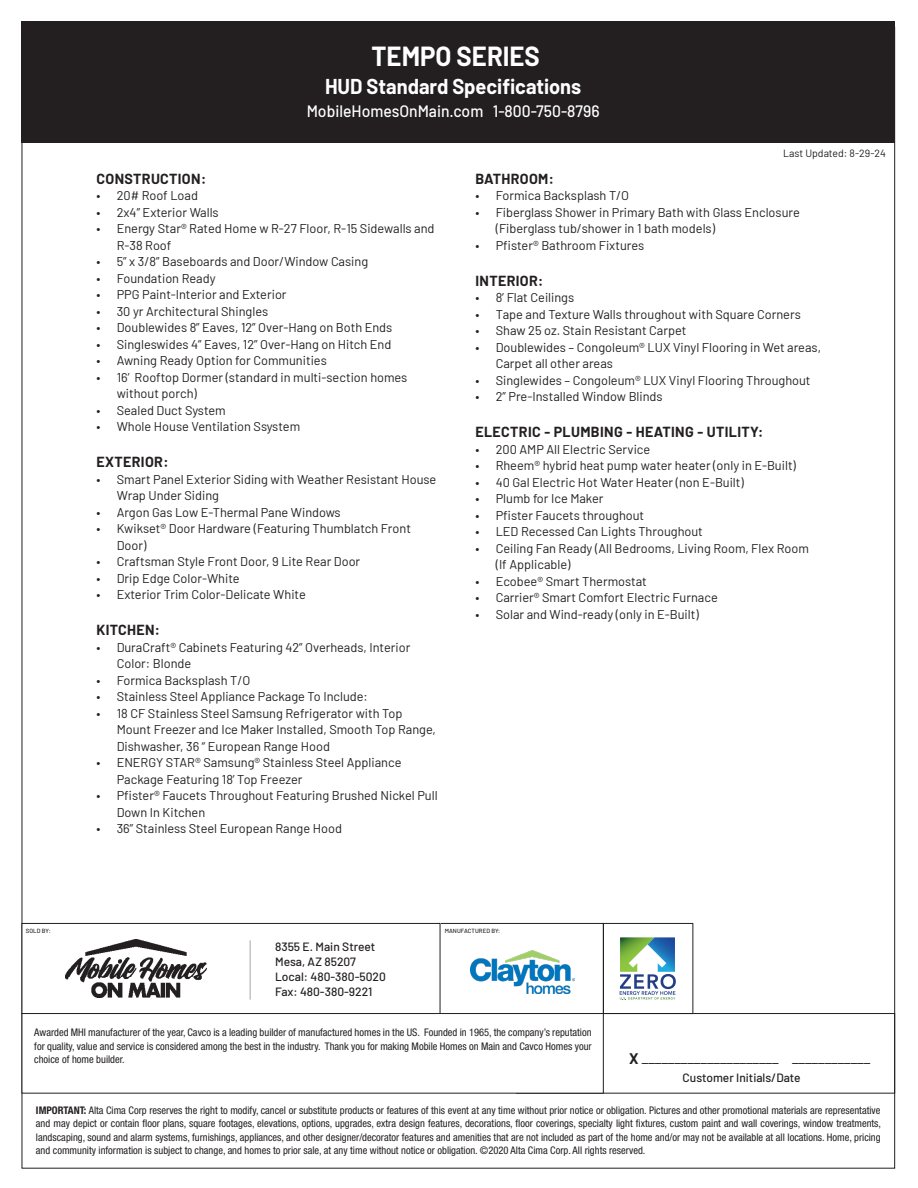
<style>
.page{position:relative;width:918px;height:1188px;background:#fff}
.page>*{position:absolute;margin:0;border:0;box-sizing:border-box;transform-origin:0 0}
.t1{font:700 27px "Barlow";color:#fff;scale:.95 1}
.t2{font:700 21px "Barlow";color:#fff;scale:.95 1}
.t3{font:500 16.5px "Barlow";color:#fff;scale:.95 1}
.t4{font:15px "Barlow";color:#231f20}
.Headers{font:700 14.25px "Barlow";letter-spacing:.025em;color:#231f20}
.t5{font:12.75px/16.5px "Barlow";color:#231f20}
.t6{font:500 12px/15px "Barlow";color:#231f20}
.heading_new{font:condensed 10.5px/13.5px "Helvetica Neue LT Std";color:#231f20;text-align:justify}
.t7{font:10.5px "Barlow";color:#231f20}
.t8{font:500 6px "Barlow";letter-spacing:.01em;color:#231f20}
.s1{font-weight:700}
</style>
<div class="page">
<div style="left:438px;top:923px;width:166px;height:91px;border:1px solid #231f20"></div>
<div style="left:22px;top:923px;width:418px;height:91px;border:1px solid #231f20"></div>
<div style="left:22px;top:21px;width:873px;height:122px;background:#231f20"></div>
<hr style="left:250px;top:940px;width:1px;height:60px;background:#a4a5a9">
<div style="left:516px;top:1013px;width:379px;height:81px;border:1px solid #231f20"></div>
<img style="left:66px;top:940px;width:141px;height:57px">
<img style="left:471px;top:950px;width:104px;height:44px">
<div style="left:22px;top:1014px;width:581px;height:79px;background:#fff"></div>
<div style="left:22px;top:1013px;width:582px;height:81px;border:1px solid #231f20"></div>
<div style="left:603px;top:923px;width:90px;height:91px;border:1px solid #231f20"></div>
<svg style="left:620px;top:937px;width:56px;height:63px"></svg>
<p class="t1" style="left:372px;top:36px;width:179px">TEMPO SERIES</p>
<p class="t2" style="left:325px;top:71px;width:271px">HUD Standard Specifications</p>
<p class="t3" style="left:307px;top:99px;width:310px">MobileHomesOnMain.com 1-800-750-8796</p>
<p class="t7" style="left:783px;top:145px;width:104px">Last Updated: 8-29-24</p>
<p class="Headers" style="left:96px;top:168px;width:111px">CONSTRUCTION:</p>
<p class="t5" style="left:96px;top:186px;width:103px">• 20# Roof Load</p>
<p class="t5" style="left:96px;top:203px;width:124px">• 2x4” Exterior Walls</p>
<p class="t5" style="left:117px;top:219px;width:319px;text-indent:-20px">• Energy Star® Rated Home w R-27 Floor, R-15 Sidewalls and<br>R-38 Roof</p>
<p class="t5" style="left:96px;top:252px;width:273px">• 5” x 3/8” Baseboards and Door/Window Casing</p>
<p class="t5" style="left:96px;top:269px;width:121px">• Foundation Ready</p>
<p class="t5" style="left:96px;top:285px;width:192px">• PPG Paint-Interior and Exterior</p>
<p class="t5" style="left:96px;top:302px;width:173px">• 30 yr Architectural Shingles</p>
<p class="t5" style="left:96px;top:318px;width:297px">• Doublewides 8” Eaves, 12” Over-Hang on Both Ends</p>
<p class="t5" style="left:96px;top:335px;width:296px">• Singleswides 4” Eaves, 12” Over-Hang on Hitch End</p>
<p class="t5" style="left:96px;top:351px;width:232px">• Awning Ready Option for Communities</p>
<p class="t5" style="left:117px;top:368px;width:292px;text-indent:-20px">• 16’ Rooftop Dormer (standard in multi-section homes without porch)</p>
<p class="t5" style="left:96px;top:401px;width:131px">• Sealed Duct System</p>
<p class="t5" style="left:96px;top:417px;width:205px">• Whole House Ventilation Ssystem</p>
<p class="Headers" style="left:96px;top:451px;width:74px">EXTERIOR:</p>
<p class="t5" style="left:117px;top:470px;width:321px;text-indent:-20px">• Smart Panel Exterior Siding with Weather Resistant House<br>Wrap Under Siding</p>
<p class="t5" style="left:96px;top:503px;width:246px">• Argon Gas Low E-Thermal Pane Windows</p>
<p class="t5" style="left:117px;top:519px;width:296px;text-indent:-20px">• Kwikset® Door Hardware (Featuring Thumblatch Front<br>Door)</p>
<p class="t5" style="left:96px;top:552px;width:265px">• Craftsman Style Front Door, 9 Lite Rear Door</p>
<p class="t5" style="left:96px;top:569px;width:145px">• Drip Edge Color-White</p>
<p class="t5" style="left:96px;top:585px;width:211px">• Exterior Trim Color-Delicate White</p>
<p class="Headers" style="left:96px;top:619px;width:65px">KITCHEN:</p>
<p class="t5" style="left:117px;top:638px;width:295px;text-indent:-20px">• DuraCraft® Cabinets Featuring 42” Overheads, Interior<br>Color: Blonde</p>
<p class="t5" style="left:96px;top:671px;width:155px">• Formica Backsplash T/O</p>
<p class="t5" style="left:96px;top:687px;width:273px">• Stainless Steel Appliance Package To Include:</p>
<p class="t5" style="left:117px;top:704px;width:321px;text-indent:-20px">• 18 CF Stainless Steel Samsung Refrigerator with Top<br>Mount Freezer and Ice Maker Installed, Smooth Top Range,<br>Dishwasher, 36 “ European Range Hood</p>
<p class="t5" style="left:117px;top:753px;width:286px;text-indent:-20px">• ENERGY STAR® Samsung® Stainless Steel Appliance<br>Package Featuring 18’ Top Freezer</p>
<p class="t5" style="left:117px;top:786px;width:322px;text-indent:-20px">• Pfister® Faucets Throughout Featuring Brushed Nickel Pull<br>Down In Kitchen</p>
<p class="t5" style="left:96px;top:819px;width:247px">• 36” Stainless Steel European Range Hood</p>
<p class="Headers" style="left:475px;top:168px;width:80px">BATHROOM:</p>
<p class="t5" style="left:475px;top:186px;width:155px">• Formica Backsplash T/O</p>
<p class="t5" style="left:496px;top:203px;width:306px;text-indent:-20px">• Fiberglass Shower in Primary Bath with Glass Enclosure (Fiberglass tub/shower in 1 bath models)</p>
<p class="t5" style="left:475px;top:236px;width:170px">• Pfister® Bathroom Fixtures</p>
<p class="Headers" style="left:475px;top:270px;width:70px">INTERIOR:</p>
<p class="t5" style="left:475px;top:288px;width:100px">• 8’ Flat Ceilings</p>
<p class="t5" style="left:475px;top:305px;width:327px">• Tape and Texture Walls throughout with Square Corners</p>
<p class="t5" style="left:475px;top:321px;width:212px">• Shaw 25 oz. Stain Resistant Carpet</p>
<p class="t5" style="left:496px;top:338px;width:327px;text-indent:-20px">• Doublewides – Congoleum® LUX Vinyl Flooring in Wet areas,<br>Carpet all other areas</p>
<p class="t5" style="left:475px;top:371px;width:337px">• Singlewides – Congoleum® LUX Vinyl Flooring Throughout</p>
<p class="t5" style="left:475px;top:387px;width:189px">• 2” Pre-Installed Window Blinds</p>
<p class="Headers" style="left:475px;top:421px;width:290px">ELECTRIC - PLUMBING - HEATING - UTILITY:</p>
<p class="t5" style="left:475px;top:440px;width:176px">• 200 AMP All Electric Service</p>
<p class="t5" style="left:475px;top:456px;width:322px">• Rheem® hybrid heat pump water heater (only in E-Built)</p>
<p class="t5" style="left:475px;top:473px;width:270px">• 40 Gal Electric Hot Water Heater (non E-Built)</p>
<p class="t5" style="left:475px;top:489px;width:130px">• Plumb for Ice Maker</p>
<p class="t5" style="left:475px;top:506px;width:170px">• Pfister Faucets throughout</p>
<p class="t5" style="left:475px;top:522px;width:229px">• LED Recessed Can Lights Throughout</p>
<p class="t5" style="left:496px;top:539px;width:315px;text-indent:-20px">• Ceiling Fan Ready (All Bedrooms, Living Room, Flex Room (If Applicable)</p>
<p class="t5" style="left:475px;top:572px;width:173px">• Ecobee® Smart Thermostat</p>
<p class="t5" style="left:475px;top:588px;width:244px">• Carrier® Smart Comfort Electric Furnace</p>
<p class="t5" style="left:475px;top:605px;width:225px">• Solar and Wind-ready (only in E-Built)</p>
<p class="t8" style="left:26px;top:926px;width:26px">SOLD BY:</p>
<p class="t8" style="left:445px;top:926px;width:57px">MANUFACTURED BY:</p>
<p class="t6" style="left:275px;top:938px;width:102px">8355 E. Main Street</p>
<p class="t6" style="left:275px;top:953px;width:82px">Mesa, AZ 85207</p>
<p class="t6" style="left:275px;top:968px;width:112px">Local: 480-380-5020<br>Fax: 480-380-9221</p>
<p class="heading_new" style="left:34px;top:1026px;width:559px">Awarded MHI manufacturer of the year, Cavco is a leading builder of manufactured homes in the US. Founded in 1965, the company’s reputation for quality, value and service is considered among the best in the industry. Thank you for making Mobile Homes on Main and Cavco Homes your choice of home builder.</p>
<p class="t4" style="left:629px;top:1048px;width:243px"><span class="s1">X</span> _____________________ ____________</p>
<p class="t6" style="left:683px;top:1069px;width:119px">Customer Initials/Date</p>
<p class="heading_new" style="left:36px;top:1103px;width:847px"><span class="s1">IMPORTANT:</span> Alta Cima Corp reserves the right to modify, cancel or substitute products or features of this event at any time without prior notice or obligation. Pictures and other promotional materials are representative and may depict or contain floor plans, square footages, elevations, options, upgrades, extra design features, decorations, floor coverings, specialty light fixtures, custom paint and wall coverings, window treatments, landscaping, sound and alarm systems, furnishings, appliances, and other designer/decorator features and amenities that are not included as part of the home and/or may not be available at all locations. Home, pricing and community information is subject to change, and homes to prior sale, at any time without notice or obligation. ©2020 Alta Cima Corp. All rights reserved.</p>
</div>
